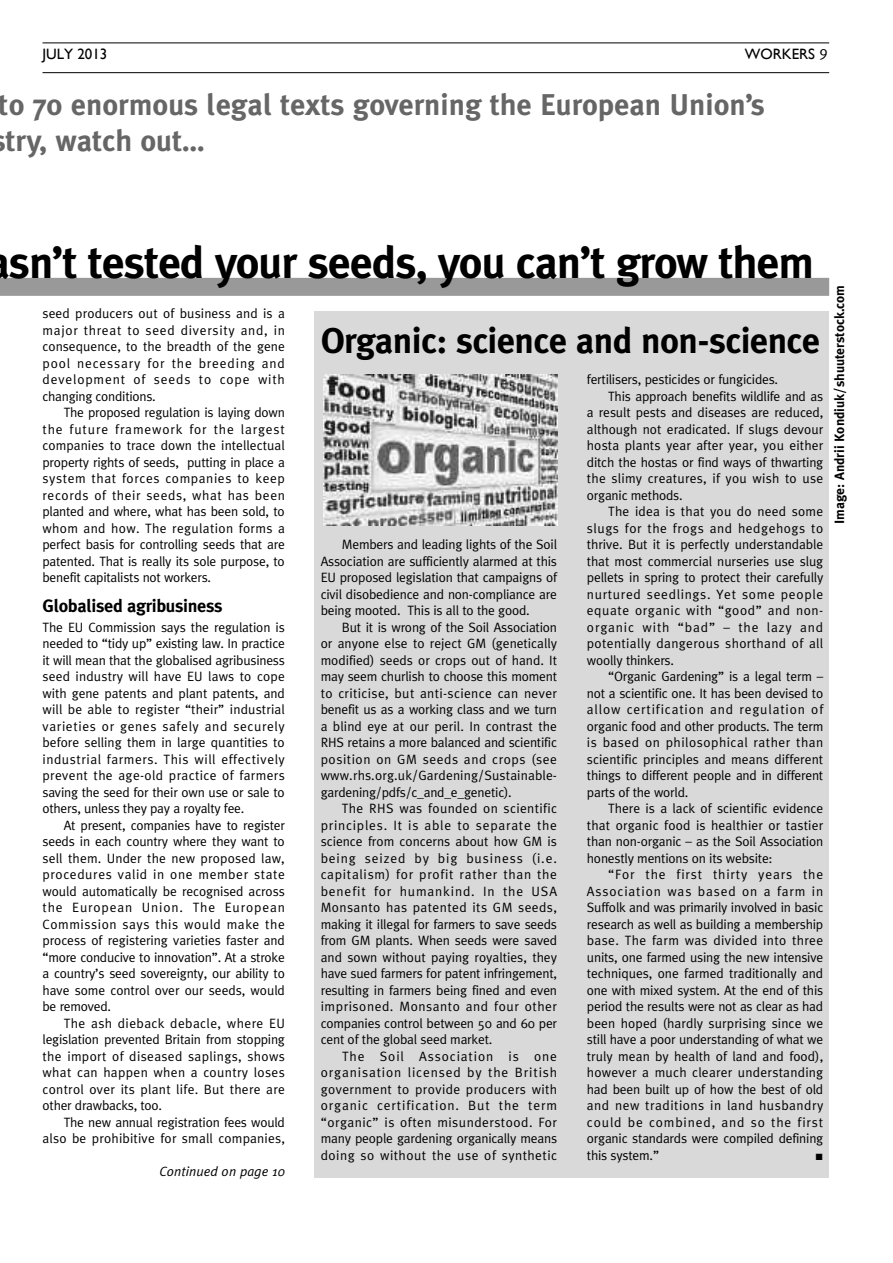
<style>
.page{position:relative;width:893px;height:1263px;background:#fff}
.page>*{position:absolute;margin:0;border:0;box-sizing:border-box;transform-origin:0 0}
.t1{font:700 45px "Meta Plus";letter-spacing:-.025em;color:#000}
.t2{font:700 36px "Meta Plus";letter-spacing:-.015em;color:#000}
.t3{font:700 30px/36px "Meta Plus";color:#666}
.t4{font:700 18px "Meta Plus";letter-spacing:-.02em;color:#000}
.t5{font:15px "Gill Sans";color:#000}
.t6{font:13.5px/16.5px "Meta Plus";letter-spacing:-.01em;color:#000;text-align:justify}
.t7{font:13.5px/16.5px "Meta Plus";letter-spacing:.01em;color:#000;text-align:right}
.t8{font:13.5px "Meta Plus";letter-spacing:.065em;color:#000}
.t9{font:13.5px "Meta Plus";letter-spacing:.025em;color:#000}
.t10{font:13.5px "Meta Plus";letter-spacing:.035em;color:#000}
.t11{font:13.5px "Meta Plus";letter-spacing:.04em;color:#000}
.t12{font:13.5px "Meta Plus";letter-spacing:.015em;color:#000}
.t13{font:700 13.5px "Meta Plus";color:#000}
.t14{font:13.5px "Meta Plus";letter-spacing:.06em;color:#000}
.t15{font:13.5px "Meta Plus";letter-spacing:.02em;color:#000}
.t16{font:13.5px "Meta Plus";letter-spacing:.05em;color:#000}
.t17{font:italic 13.5px "Meta Plus";color:#000}
.t18{font:700 13.5px "Times New Roman";color:#000}
.s1{font-family:"Meta Caps"}
</style>
<div class="page">
<hr style="left:43px;top:43px;width:786px;height:1px;background:#000">
<hr style="left:43px;top:72px;width:786px;height:1px;background:#000">
<div style="left:0;top:278px;width:829px;height:18px;background:#999"></div>
<div style="left:315px;top:366px;width:514px;height:812px;background:#d9d9d9"></div>
<div style="left:315px;top:312px;width:514px;height:54px;background:#d9d9d9"></div>
<img style="left:323px;top:374px;width:234px;height:151px">
<p class="t5" style="left:43px;top:45px;width:66px">JULY 2013</p>
<p class="t5" style="left:745px;top:45px;width:84px">WORKERS <span class="s1">9</span></p>
<h3 class="t3" style="left:-1px;top:90px;width:768px">to 70 enormous legal texts governing the European Union’s try, watch out…</h3>
<h1 class="t1" style="left:9px;top:247px;width:807px">sn’t tested your seeds, you can’t grow them</h1>
<p class="t6" style="left:43px;top:306px;width:244px">seed producers out of business and is a major threat to seed diversity and, in consequence, to the breadth of the gene pool necessary for the breeding and development of seeds to cope with changing conditions.</p>
<p class="t6" style="left:43px;top:405px;width:244px;text-indent:21px">The proposed regulation is laying down the future framework for the largest companies to trace down the intellectual property rights of seeds, putting in place a system that forces companies to keep records of their seeds, what has been planted and where, what has been sold, to whom and how. The regulation forms a perfect basis for controlling seeds that are patented. That is really its sole purpose, to benefit capitalists not workers.</p>
<h3 class="t4" style="left:43px;top:599px;width:182px">Globalised agribusiness</h3>
<p class="t6" style="left:43px;top:620px;width:244px">The EU Commission says the regulation is needed to “tidy up” existing law. In practice it will mean that the globalised agribusiness seed industry will have EU laws to cope with gene patents and plant patents, and will be able to register “their” industrial varieties or genes safely and securely before selling them in large quantities to industrial farmers. This will effectively prevent the age-old practice of farmers saving the seed for their own use or sale to others, unless they pay a royalty fee.</p>
<p class="t6" style="left:42px;top:818px;width:244px;text-indent:21px">At present, companies have to register seeds in each country where they want to sell them. Under the new proposed law, procedures valid in one member state would automatically be recognised across the European Union. The European Commission says this would make the process of registering varieties faster and “more conducive to innovation”. At a stroke a country’s seed sovereignty, our ability to have some control over our seeds, would be removed.</p>
<p class="t6" style="left:43px;top:1016px;width:244px;text-indent:21px">The ash dieback debacle, where EU legislation prevented Britain from stopping the import of diseased saplings, shows what can happen when a country loses control over its plant life. But there are other drawbacks, too.</p>
<p class="t7" style="left:43px;top:1115px;width:244px">The new annual registration fees would also be prohibitive for small companies,</p>
<p class="t17" style="left:160px;top:1167px;width:127px">Continued on page 10</p>
<h2 class="t2" style="left:321px;top:328px;width:501px">Organic: science and non-science</h2>
<p class="t6" style="left:321px;top:537px;width:238px;text-indent:21px">Members and leading lights of the Soil Association are sufficiently alarmed at this EU proposed legislation that campaigns of civil disobedience and non-compliance are being mooted. This is all to the good.</p>
<p class="t6" style="left:321px;top:620px;width:238px;text-indent:21px">But it is wrong of the Soil Association or anyone else to reject GM (genetically modified) seeds or crops out of hand. It may seem churlish to choose this moment to criticise, but anti-science can never benefit us as a working class and we turn a blind eye at our peril. In contrast the RHS retains a more balanced and scientific position on GM seeds and crops (see www.rhs.org.uk/Gardening/Sustainable&shy;gardening/pdfs/c_and_e_genetic).</p>
<p class="t6" style="left:321px;top:801px;width:238px;text-indent:21px">The RHS was founded on scientific principles. It is able to separate the science from concerns about how GM is being seized by big business (i.e. capitalism) for profit rather than the benefit for humankind. In the USA Monsanto has patented its GM seeds, making it illegal for farmers to save seeds from GM plants. When seeds were saved and sown without paying royalties, they have sued farmers for patent infringement, resulting in farmers being fined and even imprisoned. Monsanto and four other companies control between 50 and 60 per cent of the global seed market.</p>
<p class="t6" style="left:321px;top:1049px;width:238px;text-indent:21px">The Soil Association is one organisation licensed by the British government to provide producers with organic certification. But the term “organic” is often misunderstood. For many people gardening organically means doing so without the use of synthetic</p>
<p class="t6" style="left:587px;top:372px;width:193px">fertilisers, pesticides or fungicides.</p>
<p class="t6" style="left:608px;top:389px;width:217px">This approach benefits wildlife and as</p>
<p class="t6" style="left:587px;top:405px;width:238px">a result pests and diseases are reduced,</p>
<p class="t6" style="left:587px;top:422px;width:238px">although not eradicated. If slugs devour</p>
<p class="t7" style="left:587px;top:438px;width:238px">hosta plants year after year, you either</p>
<p class="t6" style="left:587px;top:455px;width:238px">ditch the hostas or find ways of thwarting</p>
<p class="t15" style="left:587px;top:474px;width:238px">the slimy creatures, if you wish to use</p>
<p class="t6" style="left:587px;top:488px;width:97px">organic methods.</p>
<p class="t12" style="left:608px;top:507px;width:217px">The idea is that you do need some</p>
<p class="t11" style="left:587px;top:523px;width:238px">slugs for the frogs and hedgehogs to</p>
<p class="t6" style="left:587px;top:537px;width:238px">thrive. But it is perfectly understandable</p>
<p class="t6" style="left:587px;top:554px;width:238px">that most commercial nurseries use slug</p>
<p class="t6" style="left:587px;top:570px;width:238px">pellets in spring to protect their carefully</p>
<p class="t16" style="left:587px;top:589px;width:238px">nurtured seedlings. Yet some people</p>
<p class="t11" style="left:587px;top:606px;width:238px">equate organic with “good” and non-</p>
<p class="t8" style="left:587px;top:622px;width:238px">organic with “bad” – the lazy and</p>
<p class="t9" style="left:587px;top:639px;width:238px">potentially dangerous shorthand of all</p>
<p class="t6" style="left:587px;top:653px;width:89px">woolly thinkers.</p>
<p class="t6" style="left:608px;top:669px;width:217px">“Organic Gardening” is a legal term –</p>
<p class="t6" style="left:587px;top:686px;width:238px">not a scientific one. It has been devised to</p>
<p class="t14" style="left:587px;top:705px;width:238px">allow certification and regulation of</p>
<p class="t6" style="left:587px;top:719px;width:238px">organic food and other products. The term</p>
<p class="t10" style="left:587px;top:738px;width:238px">is based on philosophical rather than</p>
<p class="t6" style="left:587px;top:752px;width:238px">scientific principles and means different</p>
<p class="t6" style="left:587px;top:768px;width:238px">things to different people and in different</p>
<p class="t6" style="left:587px;top:785px;width:103px">parts of the world.</p>
<p class="t6" style="left:608px;top:801px;width:217px">There is a lack of scientific evidence</p>
<p class="t7" style="left:587px;top:818px;width:238px">that organic food is healthier or tastier</p>
<p class="t6" style="left:587px;top:834px;width:238px">than non-organic – as the Soil Association</p>
<p class="t6" style="left:587px;top:851px;width:187px">honestly mentions on its website:</p>
<p class="t8" style="left:608px;top:870px;width:217px">“For the first thirty years the</p>
<p class="t8" style="left:587px;top:886px;width:238px">Association was based on a farm in</p>
<p class="t6" style="left:587px;top:900px;width:238px">Suffolk and was primarily involved in basic</p>
<p class="t6" style="left:587px;top:917px;width:238px">research as well as building a membership</p>
<p class="t9" style="left:587px;top:936px;width:238px">base. The farm was divided into three</p>
<p class="t6" style="left:587px;top:950px;width:238px">units, one farmed using the new intensive</p>
<p class="t6" style="left:587px;top:966px;width:238px">techniques, one farmed traditionally and</p>
<p class="t6" style="left:587px;top:983px;width:238px">one with mixed system. At the end of this</p>
<p class="t6" style="left:587px;top:999px;width:238px">period the results were not as clear as had</p>
<p class="t6" style="left:587px;top:1016px;width:238px">been hoped (hardly surprising since we</p>
<p class="t6" style="left:587px;top:1032px;width:238px">still have a poor understanding of what we</p>
<p class="t6" style="left:587px;top:1049px;width:238px">truly mean by health of land and food),</p>
<p class="t12" style="left:587px;top:1068px;width:238px">however a much clearer understanding</p>
<p class="t6" style="left:587px;top:1082px;width:238px">had been built up of how the best of old</p>
<p class="t10" style="left:587px;top:1101px;width:238px">and new traditions in land husbandry</p>
<p class="t8" style="left:587px;top:1117px;width:238px">could be combined, and so the first</p>
<p class="t6" style="left:587px;top:1131px;width:238px">organic standards were compiled defining</p>
<p class="t6" style="left:587px;top:1148px;width:74px">this system.”</p>
<p class="t18" style="left:815px;top:1147px;width:10px">■</p>
<p class="t13" style="left:835px;top:524px;width:241px;rotate:-90deg">Image: Andrii Kondiuk/shuuterstock.com</p>
</div>
